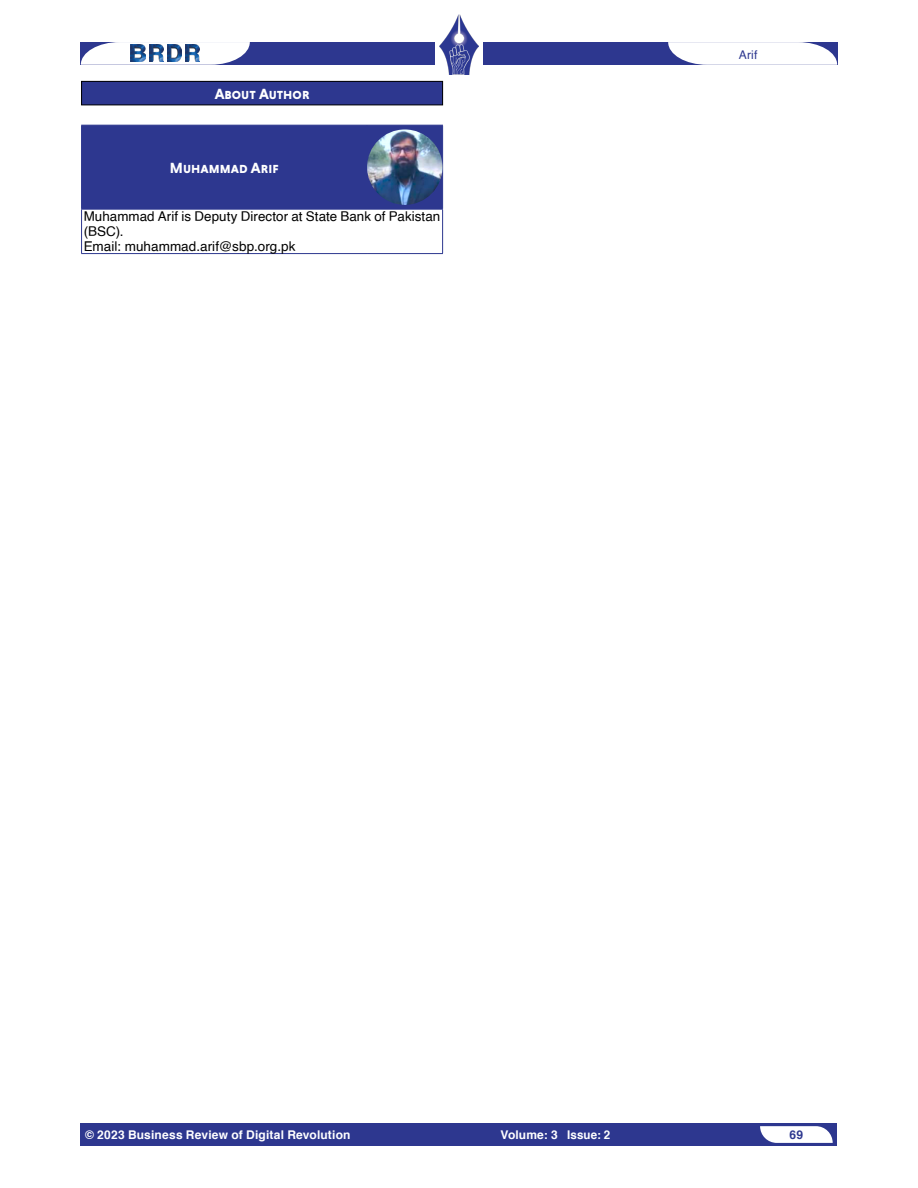
<style>
.page{position:relative;width:918px;height:1188px;background:#fff}
.page>*{position:absolute;margin:0;border:0;box-sizing:border-box;transform-origin:0 0}
.t1{font:15px "Niveau Grotesk Bold Small Caps";color:#fff}
.t2{font:13.5px/15px "Helvetica";letter-spacing:.005em;color:#000}
.t3{font:700 12px "Helvetica";letter-spacing:.015em;color:#fff}
.t4{font:12px "Helvetica";color:#2d378f}
.t5{font:700 12px "Helvetica";color:#2d378f}
</style>
<div class="page">
<div style="left:81px;top:1123px;width:756px;height:23px;background:#2d378f"></div>
<svg style="left:483px;top:42px;width:354px;height:23px"></svg>
<img style="left:440px;top:15px;width:38px;height:59px">
<svg style="left:81px;top:42px;width:354px;height:23px"></svg>
<img style="left:167px;top:44px;width:15px;height:18px">
<img style="left:149px;top:44px;width:14px;height:18px">
<img style="left:131px;top:44px;width:14px;height:18px">
<img style="left:185px;top:44px;width:15px;height:18px">
<div style="left:82px;top:81px;width:361px;height:24px;background:#2d378f"></div>
<div style="left:81px;top:81px;width:362px;height:24px;border:1px solid #000"></div>
<div style="left:82px;top:126px;width:360px;height:83px;background:#2d378f"></div>
<hr style="left:81px;top:125px;width:286px;height:1px;background:#2d378f">
<hr style="left:81px;top:126px;width:1px;height:83px;background:#2d378f">
<hr style="left:367px;top:125px;width:76px;height:1px;background:#2d378f">
<hr style="left:367px;top:126px;width:1px;height:83px;background:#2d378f">
<hr style="left:442px;top:126px;width:1px;height:83px;background:#2d378f">
<hr style="left:81px;top:209px;width:286px;height:1px;background:#2d378f">
<hr style="left:81px;top:210px;width:1px;height:43px;background:#2d378f">
<hr style="left:367px;top:209px;width:76px;height:1px;background:#2d378f">
<hr style="left:442px;top:210px;width:1px;height:43px;background:#2d378f">
<hr style="left:81px;top:253px;width:286px;height:1px;background:#2d378f">
<hr style="left:367px;top:253px;width:76px;height:1px;background:#2d378f">
<img style="left:367px;top:129px;width:76px;height:76px;border-radius:38px">
<p class="t1" style="left:215px;top:85px;width:96px">About Author</p>
<p class="t1" style="left:170px;top:159px;width:110px">Muhammad Arif</p>
<p class="t2" style="left:84px;top:210px;width:358px">Muhammad Arif is Deputy Director at State Bank of Pakistan (BSC).<br>Email: muhammad.arif@sbp.org.pk</p>
<p class="t4" style="left:739px;top:46px;width:20px">Arif</p>
<p class="t3" style="left:85px;top:1125px;width:267px">© 2023 Business Review of Digital Revolution</p>
<p class="t3" style="left:500px;top:1125px;width:111px">Volume: 3 Issue: 2</p>
<p class="t5" style="left:790px;top:1125px;width:15px">69</p>
</div>
